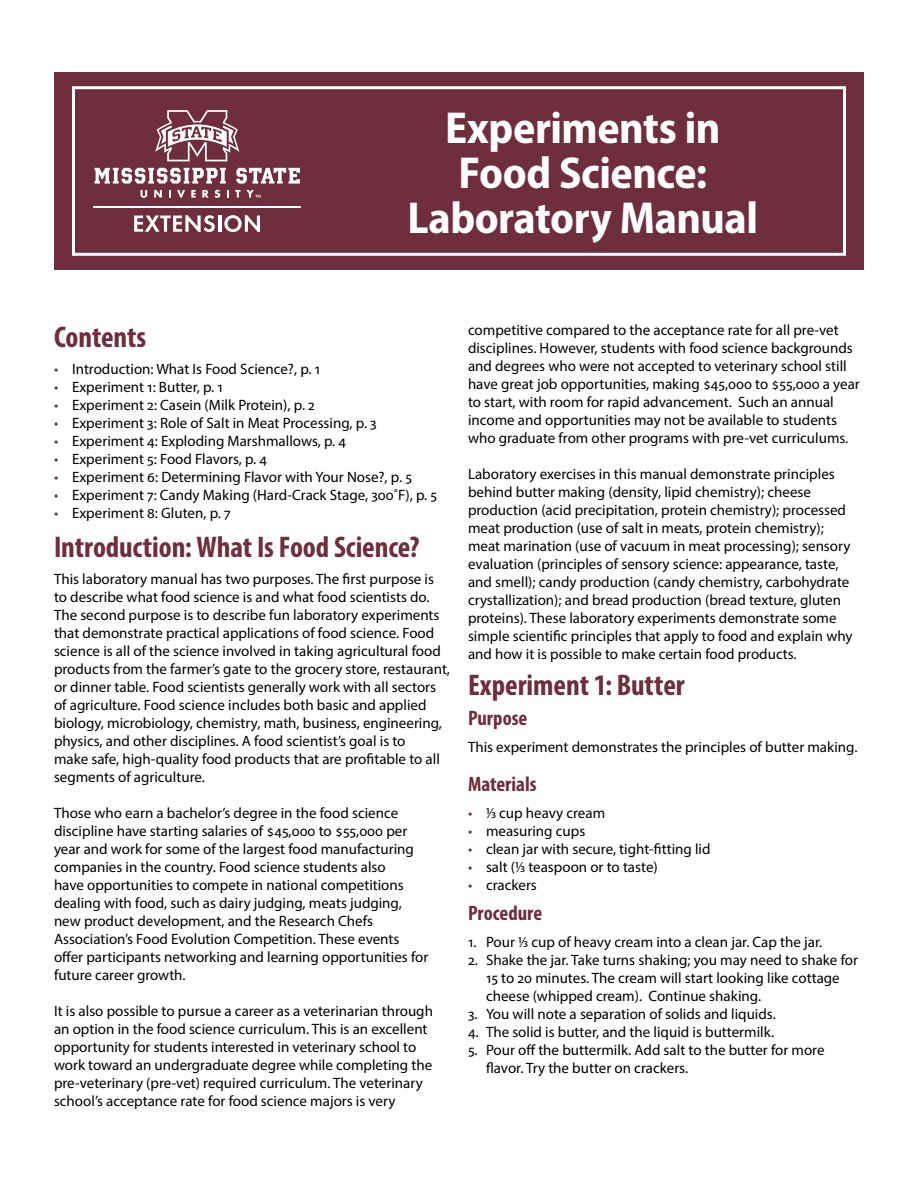
<style>
.page{position:relative;width:918px;height:1188px;background:#fff}
.page>*{position:absolute;margin:0;border:0;box-sizing:border-box;transform-origin:0 0}
.t1{font:700 semi-condensed 45px/45px "Myriad Pro";letter-spacing:-.01em;color:#fff;text-align:center}
.t2{font:700 condensed 30px "Myriad Pro";letter-spacing:-.005em;color:#6e2e3e}
.t3{font:700 condensed 21px "Myriad Pro";color:#6e2e3e}
.Body_Text{font:15px/18px "Myriad Pro";color:#000}
.s1{color:#6e2e3e}
</style>
<div class="page">
<div style="left:54px;top:72px;width:810px;height:198px;background:#6e2e3e"></div>
<div style="left:72px;top:86px;width:774px;height:170px;border:3px solid #fff"></div>
<svg style="left:155px;top:110px;width:84px;height:51px"></svg>
<svg style="left:134px;top:215px;width:81px;height:17px"></svg>
<hr style="left:218px;top:216px;width:3px;height:16px;background:#fff">
<svg style="left:224px;top:215px;width:36px;height:17px"></svg>
<hr style="left:94px;top:207px;width:207px;height:1px;background:#fff">
<svg style="left:95px;top:168px;width:131px;height:16px"></svg>
<svg style="left:236px;top:168px;width:64px;height:16px"></svg>
<svg style="left:141px;top:190px;width:6px;height:8px"></svg>
<svg style="left:154px;top:190px;width:8px;height:8px"></svg>
<svg style="left:169px;top:190px;width:2px;height:8px"></svg>
<svg style="left:177px;top:190px;width:8px;height:8px"></svg>
<svg style="left:191px;top:190px;width:5px;height:8px"></svg>
<svg style="left:202px;top:190px;width:7px;height:8px"></svg>
<svg style="left:215px;top:190px;width:5px;height:8px"></svg>
<svg style="left:227px;top:190px;width:2px;height:8px"></svg>
<svg style="left:235px;top:190px;width:5px;height:8px"></svg>
<svg style="left:246px;top:190px;width:15px;height:8px"></svg>
<h1 class="t1" style="left:407px;top:104px;width:352px">Experiments in<br>Food Science:<br>Laboratory Manual</h1>
<h2 class="t2" style="left:54px;top:318px;width:94px">Contents</h2>
<p class="Body_Text" style="left:54px;top:359px;width:268px"><span class="s1">•</span> Introduction: What Is Food Science?, p. 1</p>
<p class="Body_Text" style="left:54px;top:377px;width:171px"><span class="s1">•</span> Experiment 1: Butter, p. 1</p>
<p class="Body_Text" style="left:54px;top:395px;width:263px"><span class="s1">•</span> Experiment 2: Casein (Milk Protein), p. 2</p>
<p class="Body_Text" style="left:54px;top:413px;width:324px"><span class="s1">•</span> Experiment 3: Role of Salt in Meat Processing, p. 3</p>
<p class="Body_Text" style="left:54px;top:431px;width:294px"><span class="s1">•</span> Experiment 4: Exploding Marshmallows, p. 4</p>
<p class="Body_Text" style="left:54px;top:449px;width:215px"><span class="s1">•</span> Experiment 5: Food Flavors, p. 4</p>
<p class="Body_Text" style="left:54px;top:467px;width:360px"><span class="s1">•</span> Experiment 6: Determining Flavor with Your Nose?, p. 5</p>
<p class="Body_Text" style="left:54px;top:485px;width:385px"><span class="s1">•</span> Experiment 7: Candy Making (Hard-Crack Stage, 300˚F), p. 5</p>
<p class="Body_Text" style="left:54px;top:503px;width:178px"><span class="s1">•</span> Experiment 8: Gluten, p. 7</p>
<h2 class="t2" style="left:54px;top:528px;width:367px">Introduction: What Is Food Science?</h2>
<p class="Body_Text" style="left:54px;top:569px;width:398px">This laboratory manual has two purposes. The first purpose is to describe what food science is and what food scientists do.<br>The second purpose is to describe fun laboratory experiments that demonstrate practical applications of food science. Food science is all of the science involved in taking agricultural food products from the farmer’s gate to the grocery store, restaurant, or dinner table. Food scientists generally work with all sectors of agriculture. Food science includes both basic and applied biology, microbiology, chemistry, math, business, engineering, physics, and other disciplines. A food scientist’s goal is to<br>make safe, high-quality food products that are profitable to all segments of agriculture.</p>
<p class="Body_Text" style="left:54px;top:803px;width:376px">Those who earn a bachelor’s degree in the food science discipline have starting salaries of $45,000 to $55,000 per year and work for some of the largest food manufacturing companies in the country. Food science students also<br>have opportunities to compete in national competitions dealing with food, such as dairy judging, meats judging, new product development, and the Research Chefs Association’s Food Evolution Competition. These events offer participants networking and learning opportunities for future career growth.</p>
<p class="Body_Text" style="left:54px;top:1001px;width:380px">It is also possible to pursue a career as a veterinarian through an option in the food science curriculum. This is an excellent opportunity for students interested in veterinary school to work toward an undergraduate degree while completing the pre-veterinary (pre-vet) required curriculum. The veterinary school’s acceptance rate for food science majors is very</p>
<p class="Body_Text" style="left:468px;top:321px;width:393px">competitive compared to the acceptance rate for all pre-vet disciplines. However, students with food science backgrounds and degrees who were not accepted to veterinary school still have great job opportunities, making $45,000 to $55,000 a year to start, with room for rapid advancement. Such an annual income and opportunities may not be available to students who graduate from other programs with pre-vet curriculums.</p>
<p class="Body_Text" style="left:468px;top:465px;width:386px">Laboratory exercises in this manual demonstrate principles behind butter making (density, lipid chemistry); cheese production (acid precipitation, protein chemistry); processed meat production (use of salt in meats, protein chemistry); meat marination (use of vacuum in meat processing); sensory evaluation (principles of sensory science: appearance, taste, and smell); candy production (candy chemistry, carbohydrate crystallization); and bread production (bread texture, gluten proteins). These laboratory experiments demonstrate some simple scientific principles that apply to food and explain why and how it is possible to make certain food products.</p>
<h2 class="t2" style="left:468px;top:667px;width:218px">Experiment 1: Butter</h2>
<h3 class="t3" style="left:468px;top:705px;width:61px">Purpose</h3>
<p class="Body_Text" style="left:468px;top:738px;width:391px">This experiment demonstrates the principles of butter making.</p>
<h3 class="t3" style="left:468px;top:771px;width:70px">Materials</h3>
<p class="Body_Text" style="left:468px;top:804px;width:139px"><span class="s1">•</span> 1/3 cup heavy cream</p>
<p class="Body_Text" style="left:468px;top:822px;width:119px"><span class="s1">•</span> measuring cups</p>
<p class="Body_Text" style="left:468px;top:840px;width:244px"><span class="s1">•</span> clean jar with secure, tight-fitting lid</p>
<p class="Body_Text" style="left:468px;top:858px;width:191px"><span class="s1">•</span> salt (1/3 teaspoon or to taste)</p>
<p class="Body_Text" style="left:468px;top:876px;width:70px"><span class="s1">•</span> crackers</p>
<h3 class="t3" style="left:468px;top:900px;width:76px">Procedure</h3>
<p class="Body_Text" style="left:468px;top:933px;width:356px">1. Pour 1/3 cup of heavy cream into a clean jar. Cap the jar.</p>
<p class="Body_Text" style="left:486px;top:951px;width:373px;text-indent:-18px">2. Shake the jar. Take turns shaking; you may need to shake for<br>15 to 20 minutes. The cream will start looking like cottage cheese (whipped cream). Continue shaking.</p>
<p class="Body_Text" style="left:468px;top:1005px;width:309px">3. You will note a separation of solids and liquids.</p>
<p class="Body_Text" style="left:468px;top:1023px;width:308px">4. The solid is butter, and the liquid is buttermilk.</p>
<p class="Body_Text" style="left:486px;top:1041px;width:340px;text-indent:-18px">5. Pour off the buttermilk. Add salt to the butter for more flavor. Try the butter on crackers.</p>
</div>
